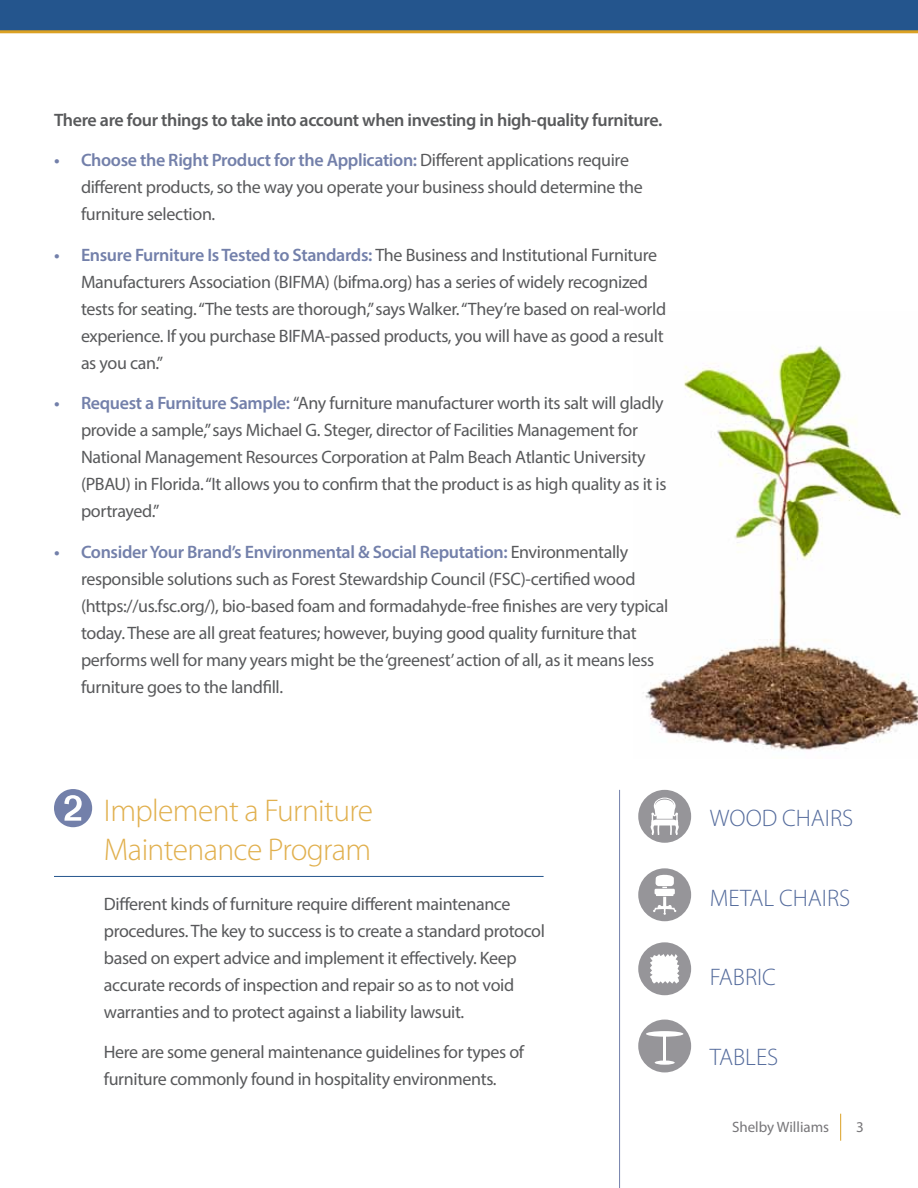
<style>
.page{position:relative;width:918px;height:1188px;background:#fff}
.page>*{position:absolute;margin:0;border:0;box-sizing:border-box;transform-origin:0 0}
.t1{font:300 31.5px/39px "Myriad Pro";letter-spacing:-.02em;color:#e1b04e}
.t2{font:300 24px "Myriad Pro";color:#546b9c}
.t3{font:18px/27px "Myriad Pro";letter-spacing:-.02em;color:#58595b}
.t4{font:600 18px "Myriad Pro";letter-spacing:-.02em;color:#58595b}
.t5{font:15px "Myriad Pro";color:#777679}
.s1{font-weight:600;color:#7380aa}
</style>
<div class="page">
<svg style="left:840px;top:1114px;width:1px;height:27px"></svg>
<div style="left:0;top:0;width:918px;height:30px;background:#24558d"></div>
<hr style="left:0;top:30px;width:918px;height:3px;background:#dba123">
<img style="left:643px;top:345px;width:275px;height:405px">
<hr style="left:619px;top:790px;width:1px;height:398px;background:#7380aa">
<div style="left:638px;top:868px;width:53px;height:53px;background:#969599;border-radius:50%"></div>
<svg style="left:653px;top:874px;width:23px;height:41px"></svg>
<div style="left:638px;top:790px;width:53px;height:53px;background:#969599;border-radius:50%"></div>
<svg style="left:651px;top:798px;width:28px;height:37px"></svg>
<div style="left:638px;top:1020px;width:53px;height:52px;background:#969599;border-radius:50%"></div>
<svg style="left:655px;top:1061px;width:20px;height:4px"></svg>
<div style="left:646px;top:1031px;width:37px;height:6px;background:#fff;border-radius:50%"></div>
<hr style="left:664px;top:1035px;width:2px;height:26px;background:#fff">
<div style="left:638px;top:942px;width:53px;height:53px;background:#969599;border-radius:50%"></div>
<svg style="left:650px;top:954px;width:30px;height:30px"></svg>
<hr style="left:54px;top:876px;width:490px;height:1px;background:#24558d">
<svg style="left:54px;top:789px;width:38px;height:38px"></svg>
<p class="t4" style="left:54px;top:108px;width:610px">There are four things to take into account when investing in high-quality furniture.</p>
<p class="t3" style="left:81px;top:147px;width:563px;text-indent:-27px"><span class="s1">• Choose the Right Product for the Application:</span> Different applications require different products, so the way you operate your business should determine the furniture selection.</p>
<p class="t3" style="left:81px;top:241px;width:587px;text-indent:-27px"><span class="s1">• Ensure Furniture Is Tested to Standards:</span> The Business and Institutional Furniture Manufacturers Association (BIFMA) (bifma.org) has a series of widely recognized tests for seating. “The tests are thorough,” says Walker. “They’re based on real-world experience. If you purchase BIFMA-passed products, you will have as good a result as you can.”</p>
<p class="t3" style="left:81px;top:390px;width:587px;text-indent:-27px"><span class="s1">• Request a Furniture Sample:</span> “Any furniture manufacturer worth its salt will gladly provide a sample,” says Michael G. Steger, director of Facilities Management for National Management Resources Corporation at Palm Beach Atlantic University (PBAU) in Florida. “It allows you to confirm that the product is as high quality as it is portrayed.”</p>
<p class="t3" style="left:81px;top:538px;width:589px;text-indent:-27px"><span class="s1">• Consider Your Brand’s Environmental &amp; Social Reputation:</span> Environmentally responsible solutions such as Forest Stewardship Council (FSC)-certified wood (https://us.fsc.org/), bio-based foam and formadahyde-free finishes are very typical today. These are all great features; however, buying good quality furniture that performs well for many years might be the ‘greenest’ action of all, as it means less furniture goes to the landfill.</p>
<h1 class="t1" style="left:104px;top:791px;width:271px">Implement a Furniture<br>Maintenance Program</h1>
<p class="t3" style="left:104px;top:890px;width:443px">Different kinds of furniture require different maintenance procedures. The key to success is to create a standard protocol based on expert advice and implement it effectively. Keep accurate records of inspection and repair so as to not void warranties and to protect against a liability lawsuit.</p>
<p class="t3" style="left:104px;top:1038px;width:422px">Here are some general maintenance guidelines for types of furniture commonly found in hospitality environments.</p>
<h2 class="t2" style="left:710px;top:804px;width:98px">Wood Chairs</h2>
<h2 class="t2" style="left:710px;top:883px;width:31px">Metal</h2>
<h2 class="t2" style="left:779px;top:883px;width:26px">Chairs</h2>
<h2 class="t2" style="left:710px;top:963px;width:46px">Fabric</h2>
<h2 class="t2" style="left:710px;top:1042px;width:47px">Tables</h2>
<p class="t5" style="left:732px;top:1117px;width:99px">Shelby Williams</p>
<p class="t5" style="left:856px;top:1117px;width:9px">3</p>
</div>
